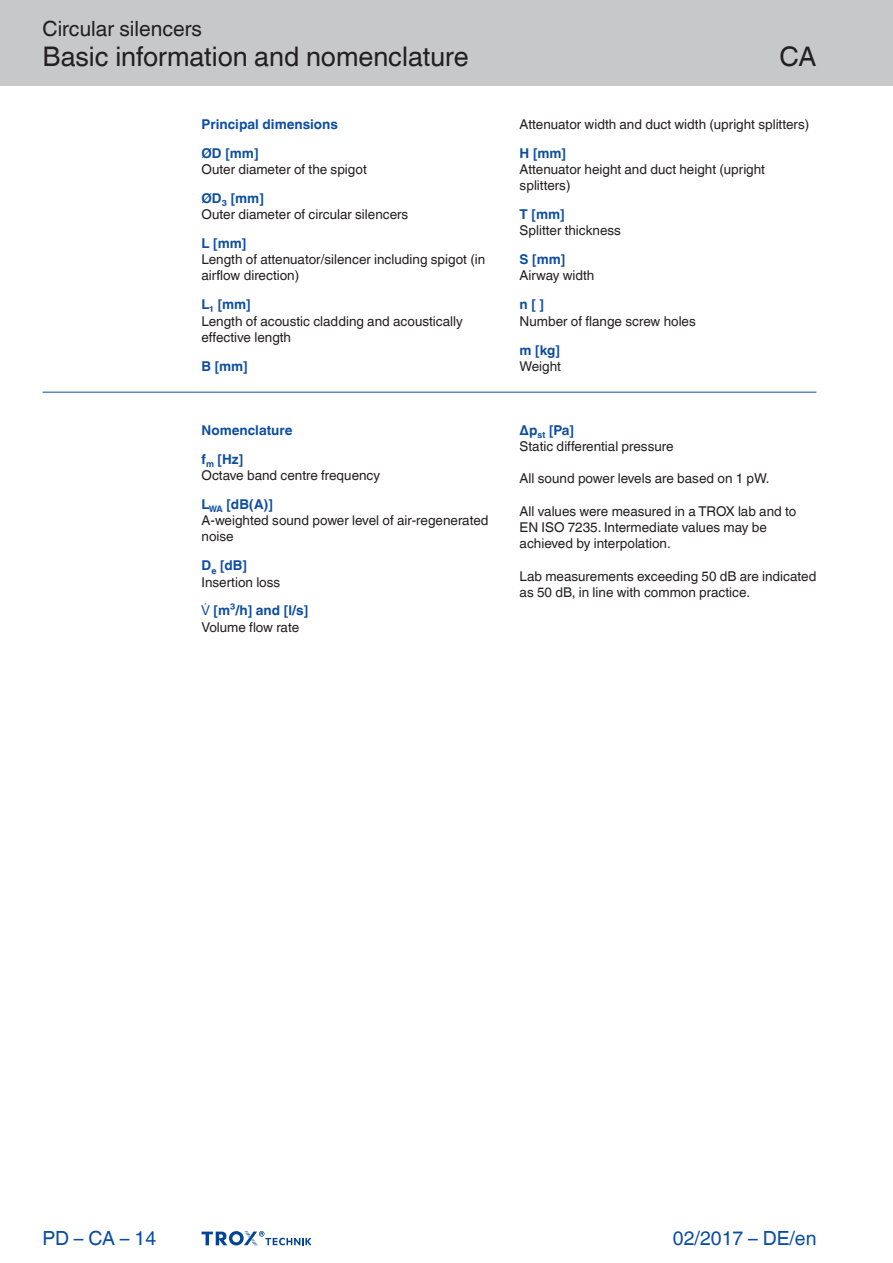
<style>
.page{position:relative;width:893px;height:1263px;background:#fff}
.page>*{position:absolute;margin:0;border:0;box-sizing:border-box;transform-origin:0 0}
.Navigation_2{font:27px "TROX Helvetica";color:#231f20}
.Navigation_3{font:27px "TROX Helvetica";color:#231f20}
.Navigation_1{font:21px "TROX Helvetica";color:#231f20}
.date{font:19.5px "TROX Helvetica";color:#0d4da1}
.pagina_li-re{font:19.5px "TROX Helvetica";color:#0d4da1}
.descr_txt_section_pa{font:13.5px/16.2px "TROX Helvetica";color:#231f20}
.descr_txt_section_ti{font:700 13.5px "TROX Helvetica";color:#0d4da1}
</style>
<div class="page">
<div style="left:0;top:0;width:893px;height:85px;background:#c7c8ca"></div>
<hr style="left:43px;top:392px;width:773px;height:1px;background:#0d4da1">
<svg style="left:202px;top:1231px;width:110px;height:15px"></svg>
<p class="Navigation_1" style="left:43px;top:17px;width:161px">Circular silencers</p>
<p class="Navigation_2" style="left:43px;top:41px;width:428px">Basic information and nomenclature</p>
<p class="descr_txt_section_ti" style="left:202px;top:116px;width:138px">Principal dimensions</p>
<p class="descr_txt_section_ti" style="left:202px;top:145px;width:58px">ØD [mm]</p>
<p class="descr_txt_section_pa" style="left:202px;top:161px;width:167px">Outer diameter of the spigot</p>
<p class="descr_txt_section_ti" style="left:202px;top:190px;width:64px">ØD₃ [mm]</p>
<p class="descr_txt_section_pa" style="left:202px;top:206px;width:208px">Outer diameter of circular silencers</p>
<p class="descr_txt_section_ti" style="left:202px;top:235px;width:46px">L [mm]</p>
<p class="descr_txt_section_pa" style="left:202px;top:251px;width:285px">Length of attenuator/silencer including spigot (in airflow direction)</p>
<p class="descr_txt_section_ti" style="left:202px;top:297px;width:51px">L₁ [mm]</p>
<p class="descr_txt_section_pa" style="left:202px;top:313px;width:263px">Length of acoustic cladding and acoustically effective length</p>
<p class="descr_txt_section_ti" style="left:202px;top:358px;width:48px">B [mm]</p>
<p class="descr_txt_section_ti" style="left:202px;top:422px;width:92px">Nomenclature</p>
<p class="descr_txt_section_ti" style="left:202px;top:451px;width:43px">f<sub>m</sub> [Hz]</p>
<p class="descr_txt_section_pa" style="left:202px;top:467px;width:180px">Octave band centre frequency</p>
<p class="descr_txt_section_ti" style="left:202px;top:496px;width:73px">L<sub>WA</sub> [dB(A)]</p>
<p class="descr_txt_section_pa" style="left:202px;top:512px;width:289px">A-weighted sound power level of air-regenerated noise</p>
<p class="descr_txt_section_ti" style="left:202px;top:558px;width:47px">D<sub>e</sub> [dB]</p>
<p class="descr_txt_section_pa" style="left:202px;top:574px;width:80px">Insertion loss</p>
<p class="descr_txt_section_ti" style="left:214px;top:603px;width:96px">[m³/h] and [l/s]</p>
<p class="descr_txt_section_pa" style="left:202px;top:619px;width:99px">Volume flow rate</p>
<p class="Navigation_3" style="left:779px;top:41px;width:39px">CA</p>
<p class="descr_txt_section_pa" style="left:520px;top:116px;width:291px">Attenuator width and duct width (upright splitters)</p>
<p class="descr_txt_section_ti" style="left:520px;top:145px;width:48px">H [mm]</p>
<p class="descr_txt_section_pa" style="left:520px;top:161px;width:247px">Attenuator height and duct height (upright splitters)</p>
<p class="descr_txt_section_ti" style="left:520px;top:207px;width:46px">T [mm]</p>
<p class="descr_txt_section_pa" style="left:520px;top:222px;width:103px">Splitter thickness</p>
<p class="descr_txt_section_ti" style="left:520px;top:252px;width:47px">S [mm]</p>
<p class="descr_txt_section_pa" style="left:520px;top:268px;width:76px">Airway width</p>
<p class="descr_txt_section_ti" style="left:520px;top:297px;width:26px">n [ ]</p>
<p class="descr_txt_section_pa" style="left:520px;top:313px;width:178px">Number of flange screw holes</p>
<p class="descr_txt_section_ti" style="left:520px;top:342px;width:42px">m [kg]</p>
<p class="descr_txt_section_pa" style="left:520px;top:358px;width:43px">Weight</p>
<p class="descr_txt_section_ti" style="left:520px;top:422px;width:56px">Δp<sub>st</sub> [Pa]</p>
<p class="descr_txt_section_pa" style="left:520px;top:438px;width:155px">Static differential pressure</p>
<p class="descr_txt_section_pa" style="left:520px;top:471px;width:252px">All sound power levels are based on 1 pW.</p>
<p class="descr_txt_section_pa" style="left:520px;top:503px;width:278px">All values were measured in a TROX lab and to<br>EN ISO 7235. Intermediate values may be achieved by interpolation.</p>
<p class="descr_txt_section_pa" style="left:520px;top:568px;width:298px">Lab measurements exceeding 50 dB are indicated as 50 dB, in line with common practice.</p>
<p class="pagina_li-re" style="left:43px;top:1227px;width:115px">PD – CA – 14</p>
<p class="date" style="left:673px;top:1227px;width:145px">02/2017 – DE/en</p>
</div>
